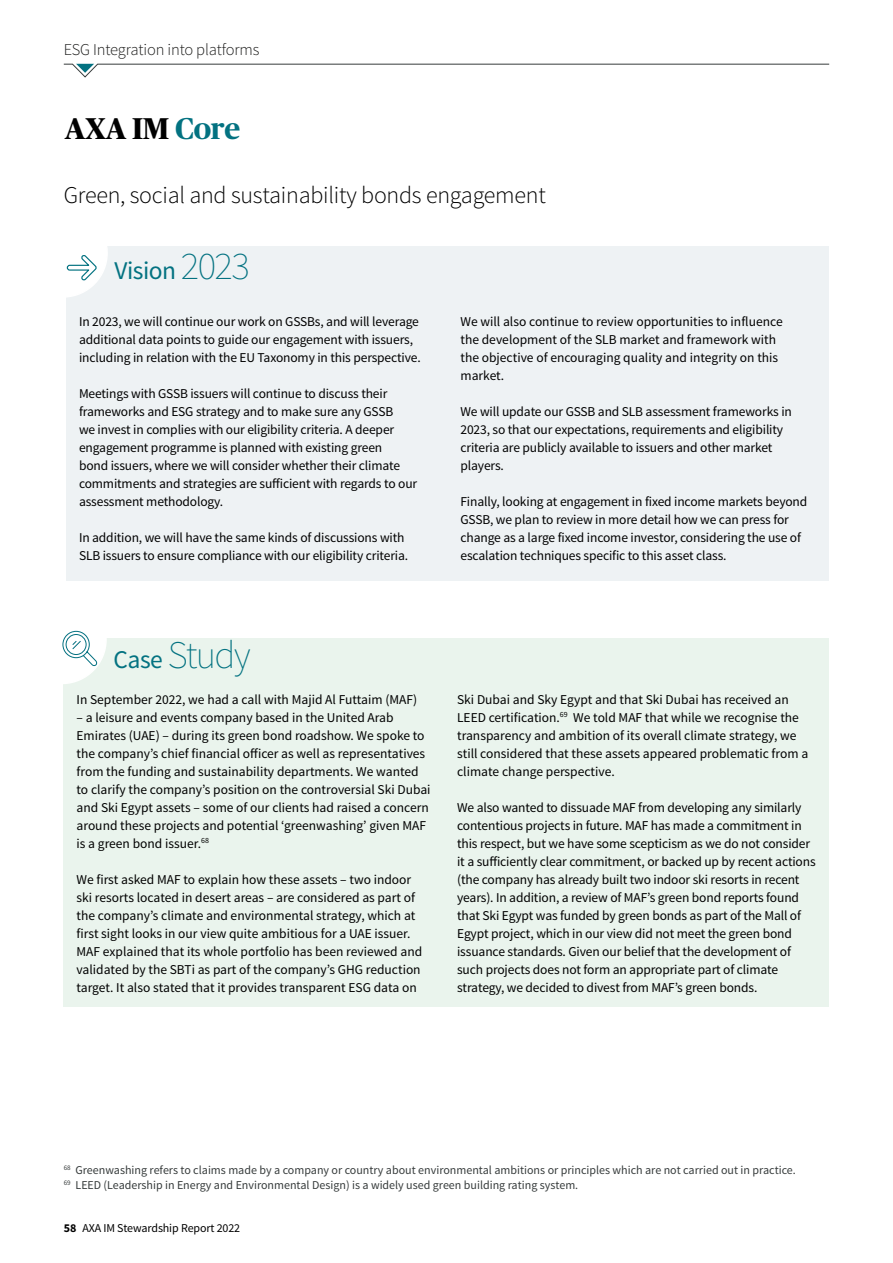
<style>
.page{position:relative;width:893px;height:1263px;background:#fff}
.page>*{position:absolute;margin:0;border:0;box-sizing:border-box;transform-origin:0 0}
.t1{font:200 39px "Source Sans Pro";letter-spacing:-.04em;color:#037281}
.t2{font:700 30px "Publico Headline";letter-spacing:-.01em;color:#000}
.t3{font:25.5px "Source Sans Pro";letter-spacing:-.02em;color:#037281}
.t4{font:300 24px "Source Sans Pro";letter-spacing:-.01em;color:#000}
.t5{font:300 16.5px "Source Sans Pro";letter-spacing:-.01em;color:#1b1b1a}
.t6{font:13.5px/18px "Source Sans Pro";letter-spacing:-.01em;color:#000}
.t7{font:12px/14.4px "Source Sans Pro";color:#373c3c}
.t8{font:12px "Source Sans Pro";letter-spacing:-.01em;color:#000}
.s1{color:#037281}
.s2{font-weight:200;font-size:39px}
.s3{font-weight:400;font-size:25.5px}
.s4{font-weight:700}
</style>
<div class="page">
<svg style="left:63px;top:63px;width:767px;height:15px"></svg>
<div style="left:66px;top:247px;width:763px;height:334px;background:#eef2f4"></div>
<div style="left:64px;top:638px;width:765px;height:369px;background:#eaf4ed"></div>
<svg style="left:62px;top:630px;width:45px;height:55px"></svg>
<svg style="left:66px;top:246px;width:43px;height:51px"></svg>
<p class="t5" style="left:64px;top:40px;width:197px">ESG Integration into platforms</p>
<h2 class="t2" style="left:65px;top:107px;width:177px">AXA IM <span class="s1">Core</span></h2>
<h3 class="t4" style="left:64px;top:180px;width:484px">Green, social and sustainability bonds engagement</h3>
<h3 class="t3" style="left:115px;top:254px;width:137px">Vision <span class="s2">2023</span></h3>
<p class="t6" style="left:79px;top:312px;width:343px">In 2023, we will continue our work on GSSBs, and will leverage additional data points to guide our engagement with issuers, including in relation with the EU Taxonomy in this perspective.</p>
<p class="t6" style="left:79px;top:384px;width:340px">Meetings with GSSB issuers will continue to discuss their frameworks and ESG strategy and to make sure any GSSB<br>we invest in complies with our eligibility criteria. A deeper engagement programme is planned with existing green<br>bond issuers, where we will consider whether their climate commitments and strategies are sufficient with regards to our assessment methodology.</p>
<p class="t6" style="left:79px;top:528px;width:331px">In addition, we will have the same kinds of discussions with<br>SLB issuers to ensure compliance with our eligibility criteria.</p>
<p class="t6" style="left:460px;top:312px;width:324px">We will also continue to review opportunities to influence the development of the SLB market and framework with the objective of encouraging quality and integrity on this market.</p>
<p class="t6" style="left:460px;top:402px;width:333px">We will update our GSSB and SLB assessment frameworks in 2023, so that our expectations, requirements and eligibility criteria are publicly available to issuers and other market players.</p>
<p class="t6" style="left:460px;top:492px;width:348px">Finally, looking at engagement in fixed income markets beyond GSSB, we plan to review in more detail how we can press for change as a large fixed income investor, considering the use of escalation techniques specific to this asset class.</p>
<h1 class="t1" style="left:114px;top:632px;width:139px"><span class="s3">Case</span> Study</h1>
<p class="t6" style="left:77px;top:690px;width:342px">In September 2022, we had a call with Majid Al Futtaim (MAF)</p>
<p class="t6" style="left:77px;top:708px;width:356px">– a leisure and events company based in the United Arab Emirates (UAE) – during its green bond roadshow. We spoke to the company’s chief financial officer as well as representatives from the funding and sustainability departments. We wanted to clarify the company’s position on the controversial Ski Dubai and Ski Egypt assets – some of our clients had raised a concern around these projects and potential ‘greenwashing’ given MAF is a green bond issuer.<sup>68</sup></p>
<p class="t6" style="left:77px;top:870px;width:347px">We first asked MAF to explain how these assets – two indoor ski resorts located in desert areas – are considered as part of the company’s climate and environmental strategy, which at first sight looks in our view quite ambitious for a UAE issuer.<br>MAF explained that its whole portfolio has been reviewed and validated by the SBTi as part of the company’s GHG reduction target. It also stated that it provides transparent ESG data on</p>
<p class="t6" style="left:457px;top:690px;width:353px">Ski Dubai and Sky Egypt and that Ski Dubai has received an LEED certification.<sup>69</sup> We told MAF that while we recognise the transparency and ambition of its overall climate strategy, we still considered that these assets appeared problematic from a climate change perspective.</p>
<p class="t6" style="left:457px;top:798px;width:360px">We also wanted to dissuade MAF from developing any similarly contentious projects in future. MAF has made a commitment in this respect, but we have some scepticism as we do not consider it a sufficiently clear commitment, or backed up by recent actions (the company has already built two indoor ski resorts in recent years). In addition, a review of MAF’s green bond reports found that Ski Egypt was funded by green bonds as part of the Mall of Egypt project, which in our view did not meet the green bond issuance standards. Given our belief that the development of such projects does not form an appropriate part of climate strategy, we decided to divest from MAF’s green bonds.</p>
<p class="t7" style="left:64px;top:1163px;width:734px"><sup>68</sup> Greenwashing refers to claims made by a company or country about environmental ambitions or principles which are not carried out in practice.<br><sup>69</sup> LEED (Leadership in Energy and Environmental Design) is a widely used green building rating system.</p>
<p class="t8" style="left:64px;top:1221px;width:178px"><span class="s4">58</span> AXA IM Stewardship Report 2022</p>
</div>
